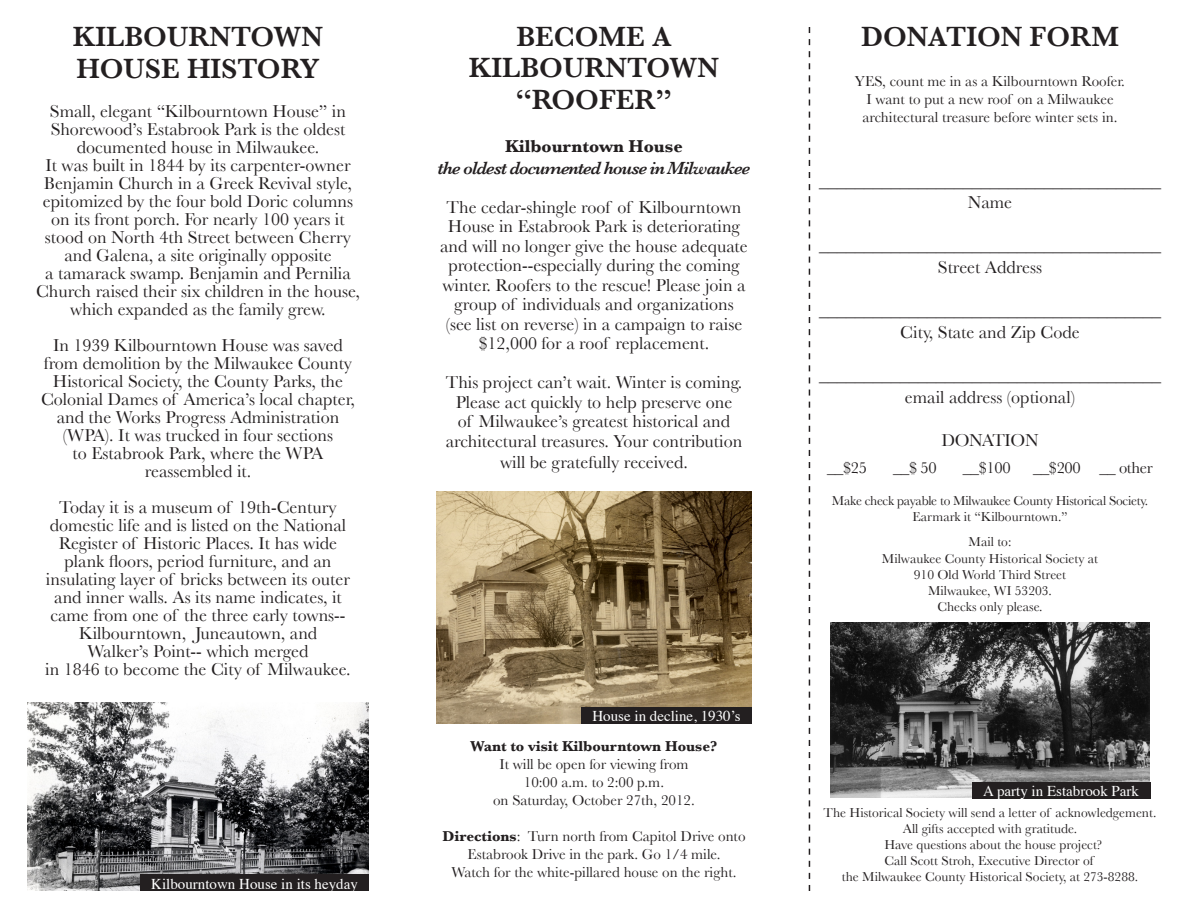
<style>
.page{position:relative;width:1188px;height:918px;background:#fff}
.page>*{position:absolute;margin:0;border:0;box-sizing:border-box;transform-origin:0 0}
.t1{font:600 28.5px/31.5px "Baskerville";color:#231f20}
.t2{font:18px/18px "Baskerville";color:#231f20;text-align:center}
.t3{font:italic 600 18px "Baskerville";letter-spacing:-.05em;color:#231f20}
.t4{font:700 18px "Baskerville";color:#231f20}
.t5{font:18px "Baskerville";letter-spacing:-.02em;color:#231f20}
.t6{font:16.5px "Baskerville";letter-spacing:-.02em;color:#231f20}
.t7{font:15px "Baskerville";color:#231f20}
.t8{font:15px "Times";color:#fff}
.t9{font:700 15px "Baskerville";color:#231f20}
.t10{font:13.5px "Baskerville";color:#231f20}
.t11{font:13.5px "Baskerville";letter-spacing:-.02em;color:#231f20}
.s1{font-weight:700}
</style>
<div class="page">
<svg style="left:809px;top:27px;width:1px;height:864px"></svg>
<img style="left:830px;top:622px;width:320px;height:176px">
<img style="left:436px;top:492px;width:316px;height:231px">
<img style="left:27px;top:703px;width:342px;height:188px">
<div style="left:140px;top:875px;width:229px;height:16px;background:#231f20"></div>
<div style="left:581px;top:707px;width:171px;height:16px;background:#231f20"></div>
<div style="left:972px;top:782px;width:178px;height:16px;background:#231f20"></div>
<p class="t1" style="left:73px;top:21px;width:252px">KILBOURNTOWN<br>HOUSE HISTORY</p>
<p class="t2" style="left:50px;top:102px;width:297px;text-align:left">Small, elegant “Kilbourntown House” in<br>Shorewood’s Estabrook Park is the oldest</p>
<p class="t2" style="left:77px;top:138px;width:244px">documented house in Milwaukee.</p>
<p class="t2" style="left:43px;top:156px;width:312px;text-align:left">It was built in 1844 by its carpenter-owner<br>Benjamin Church in a Greek Revival style, epitomized by the four bold Doric columns</p>
<p class="t2" style="left:51px;top:210px;width:295px">on its front porch. For nearly 100 years it</p>
<p class="t2" style="left:45px;top:228px;width:308px">stood on North 4th Street between Cherry</p>
<p class="t2" style="left:64px;top:246px;width:269px">and Galena, a site originally opposite</p>
<p class="t2" style="left:36px;top:264px;width:325px">a tamarack swamp. Benjamin and Pernilia<br>Church raised their six children in the house,</p>
<p class="t2" style="left:70px;top:300px;width:257px">which expanded as the family grew.</p>
<p class="t2" style="left:53px;top:336px;width:291px">In 1939 Kilbourntown House was saved</p>
<p class="t2" style="left:44px;top:354px;width:310px">from demolition by the Milwaukee County<br>Historical Society, the County Parks, the</p>
<p class="t2" style="left:41px;top:390px;width:315px">Colonial Dames of America’s local chapter, and the Works Progress Administration</p>
<p class="t2" style="left:63px;top:426px;width:272px">(WPA). It was trucked in four sections</p>
<p class="t2" style="left:73px;top:444px;width:252px">to Estabrook Park, where the WPA</p>
<p class="t2" style="left:145px;top:462px;width:108px">reassembled it.</p>
<p class="t2" style="left:59px;top:498px;width:279px">Today it is a museum of 19th-Century</p>
<p class="t2" style="left:50px;top:516px;width:298px">domestic life and is listed on the National</p>
<p class="t2" style="left:59px;top:534px;width:280px">Register of Historic Places. It has wide</p>
<p class="t2" style="left:65px;top:552px;width:268px">plank floors, period furniture, and an</p>
<p class="t2" style="left:46px;top:570px;width:306px">insulating layer of bricks between its outer</p>
<p class="t2" style="left:54px;top:588px;width:289px">and inner walls. As its name indicates, it</p>
<p class="t2" style="left:50px;top:606px;width:297px">came from one of the three early towns--</p>
<p class="t2" style="left:79px;top:624px;width:240px">Kilbourntown, Juneautown, and</p>
<p class="t2" style="left:88px;top:642px;width:222px">Walker’s Point-- which merged</p>
<p class="t2" style="left:45px;top:660px;width:307px">in 1846 to become the City of Milwaukee.</p>
<p class="t8" style="left:151px;top:870px;width:208px">Kilbourntown House in its heyday</p>
<p class="t1" style="left:516px;top:21px;width:157px">BECOME A</p>
<p class="t1" style="left:469px;top:52px;width:252px">KILBOURNTOWN</p>
<p class="t1" style="left:516px;top:84px;width:158px">“ROOFER”</p>
<p class="t4" style="left:505px;top:136px;width:179px">Kilbourntown House</p>
<p class="t3" style="left:438px;top:157px;width:314px">the oldest documented house in Milwaukee</p>
<p class="t2" style="left:446px;top:197px;width:297px;line-height:19.5px;text-align:left">The cedar-shingle roof of Kilbourntown<br>House in Estabrook Park is deteriorating</p>
<p class="t2" style="left:440px;top:236px;width:309px;line-height:19.5px">and will no longer give the house adequate protection--especially during the coming</p>
<p class="t2" style="left:442px;top:275px;width:305px;line-height:19.5px">winter. Roofers to the rescue! Please join a group of individuals and organizations</p>
<p class="t2" style="left:446px;top:314px;width:298px;line-height:19.5px">(see list on reverse) in a campaign to raise $12,000 for a roof replacement.</p>
<p class="t2" style="left:446px;top:373px;width:298px">This project can’t wait. Winter is coming.</p>
<p class="t2" style="left:456px;top:393px;width:278px">Please act quickly to help preserve one</p>
<p class="t2" style="left:458px;top:412px;width:274px">of Milwaukee’s greatest historical and</p>
<p class="t2" style="left:446px;top:432px;width:298px">architectural treasures. Your contribution</p>
<p class="t2" style="left:500px;top:453px;width:189px">will be gratefully received.</p>
<p class="t8" style="left:592px;top:702px;width:150px">House in decline, 1930’s</p>
<p class="t9" style="left:471px;top:738px;width:248px">Want to visit Kilbourntown House?</p>
<p class="t7" style="left:499px;top:756px;width:191px">It will be open for viewing from</p>
<p class="t7" style="left:524px;top:774px;width:142px">10:00 a.m. to 2:00 p.m.</p>
<p class="t7" style="left:493px;top:792px;width:203px">on Saturday, October 27th, 2012.</p>
<p class="t7" style="left:442px;top:828px;width:305px"><span class="s1">Directions</span>: Turn north from Capitol Drive onto</p>
<p class="t7" style="left:467px;top:846px;width:255px">Estabrook Drive in the park. Go 1/4 mile.</p>
<p class="t7" style="left:451px;top:864px;width:287px">Watch for the white-pillared house on the right.</p>
<p class="t1" style="left:861px;top:21px;width:259px">DONATION FORM</p>
<p class="t7" style="left:855px;top:72px;width:272px">YES, count me in as a Kilbourntown Roofer.</p>
<p class="t7" style="left:866px;top:90px;width:249px">I want to put a new roof on a Milwaukee</p>
<p class="t7" style="left:863px;top:108px;width:256px">architectural treasure before winter sets in.</p>
<p class="t2" style="left:819px;top:172px;width:343px">______________________________________</p>
<p class="t2" style="left:968px;top:193px;width:46px">Name</p>
<p class="t2" style="left:819px;top:236px;width:343px">______________________________________</p>
<p class="t2" style="left:938px;top:258px;width:106px">Street Address</p>
<p class="t2" style="left:819px;top:301px;width:343px">______________________________________</p>
<p class="t2" style="left:900px;top:323px;width:181px">City, State and Zip Code</p>
<p class="t2" style="left:819px;top:366px;width:343px">______________________________________</p>
<p class="t2" style="left:905px;top:388px;width:172px">email address (optional)</p>
<p class="t5" style="left:941px;top:429px;width:99px">DONATION</p>
<p class="t6" style="left:827px;top:457px;width:41px">__$25</p>
<p class="t6" style="left:893px;top:457px;width:45px">__$ 50</p>
<p class="t6" style="left:963px;top:457px;width:49px">__$100</p>
<p class="t6" style="left:1033px;top:457px;width:121px">__$200 __ other</p>
<p class="t11" style="left:832px;top:493px;width:318px">Make check payable to Milwaukee County Historical Society.</p>
<p class="t10" style="left:912px;top:509px;width:157px">Earmark it “Kilbourntown.”</p>
<p class="t10" style="left:969px;top:534px;width:44px">Mail to:</p>
<p class="t10" style="left:882px;top:550px;width:218px">Milwaukee County Historical Society at</p>
<p class="t10" style="left:914px;top:566px;width:154px">910 Old World Third Street</p>
<p class="t10" style="left:928px;top:583px;width:125px">Milwaukee, WI 53203.</p>
<p class="t10" style="left:937px;top:599px;width:107px">Checks only please.</p>
<p class="t8" style="left:983px;top:777px;width:157px">A party in Estabrook Park</p>
<p class="t10" style="left:824px;top:804px;width:334px">The Historical Society will send a letter of acknowledgement.</p>
<p class="t10" style="left:903px;top:820px;width:176px">All gifts accepted with gratitude.</p>
<p class="t10" style="left:884px;top:837px;width:219px">Have questions about the house project?</p>
<p class="t10" style="left:885px;top:853px;width:211px">Call Scott Stroh, Executive Director of</p>
<p class="t10" style="left:842px;top:869px;width:298px">the Milwaukee County Historical Society, at 273-8288.</p>
</div>
